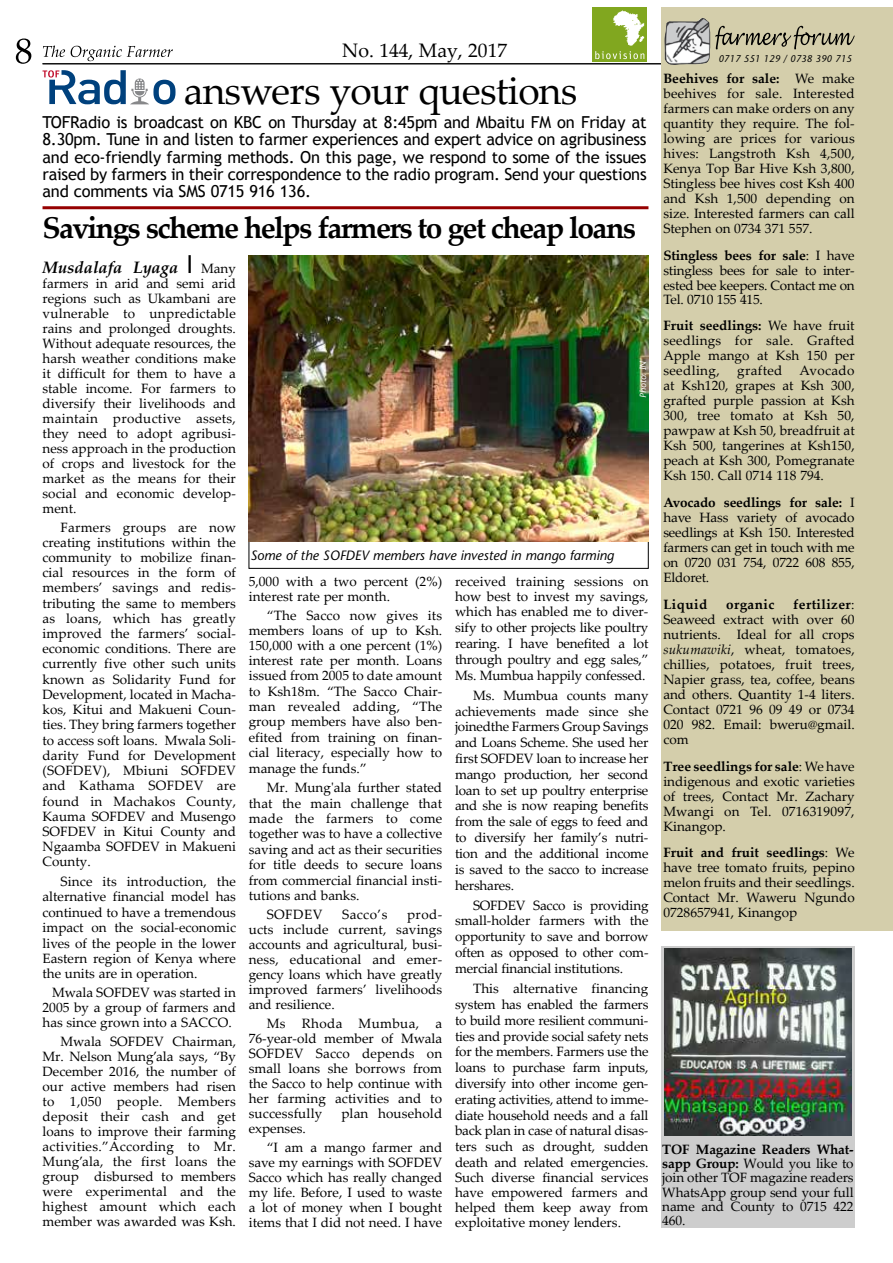
<style>
.page{position:relative;width:893px;height:1263px;background:#fff}
.page>*{position:absolute;margin:0;border:0;box-sizing:border-box;transform-origin:0 0}
.t1{font:39px "Palatino Linotype";letter-spacing:-.02em;color:#000}
.t2{font:700 30px "Palatino Linotype";letter-spacing:-.055em;color:#000}
.t3{font:19.5px "Palatino Linotype";color:#000}
.t4{font:16.5px/17.2px "Trebuchet MS";letter-spacing:-.015em;color:#000;text-align:justify}
.t5{font:italic 700 16.5px "Palatino Linotype";color:#000}
.t6{font:13.5px/15px "Palatino Linotype";color:#000;text-align:justify}
.t7{font:italic 500 13.5px "Ruim Stone Sans";color:#000}
.t8{font:700 13.5px "Palatino Linotype";letter-spacing:.03em;color:#000}
.t9{font:italic 500 9.75px "Ruim Stone Sans";color:#000}
.t10{font:italic 500 9px "Ruim Stone Sans";color:#fff}
.s1{font-weight:700}
.s2{font-style:italic}
</style>
<div class="page">
<hr style="left:43px;top:64px;width:812px;height:1px;background:#000">
<img style="left:249px;top:256px;width:399px;height:285px">
<svg style="left:16px;top:39px;width:15px;height:25px"></svg>
<svg style="left:43px;top:45px;width:130px;height:16px"></svg>
<hr style="left:43px;top:63px;width:850px;height:1px;background:#000">
<div style="left:593px;top:7px;width:54px;height:54px;background:#81a71f"></div>
<svg style="left:595px;top:51px;width:49px;height:8px"></svg>
<img style="left:613px;top:10px;width:32px;height:36px">
<svg style="left:43px;top:70px;width:133px;height:34px"></svg>
<hr style="left:188px;top:255px;width:3px;height:18px;background:#000">
<div style="left:661px;top:946px;width:194px;height:282px;background:#cdcdcd"></div>
<img style="left:664px;top:948px;width:188px;height:188px">
<div style="left:661px;top:7px;width:232px;height:923px;background:#d4ceab"></div>
<img style="left:664px;top:18px;width:46px;height:47px">
<svg style="left:715px;top:26px;width:140px;height:23px"></svg>
<hr style="left:43px;top:206px;width:605px;height:3px;background:#960000">
<h3 class="t3" style="left:342px;top:37px;width:166px">No. 144, May, 2017</h3>
<h1 class="t1" style="left:184px;top:63px;width:395px">answers your questions</h1>
<p class="t4" style="left:43px;top:114px;width:606px">TOFRadio is broadcast on KBC on Thursday at 8:45pm and Mbaitu FM on Friday at 8.30pm. Tune in and listen to farmer experiences and expert advice on agribusiness and eco-friendly farming methods. On this page, we respond to some of the issues raised by farmers in their correspondence to the radio program. Send your questions and comments via SMS 0715 916 136.</p>
<h2 class="t2" style="left:43px;top:206px;width:595px">Savings scheme helps farmers to get cheap loans</h2>
<p class="t5" style="left:43px;top:256px;width:137px">Musdalafa Lyaga</p>
<p class="t6" style="left:43px;top:260px;width:195px;text-indent:159px">Many farmers in arid and semi arid regions such as Ukambani are vulnerable to unpredictable rains and prolonged droughts.<br>Without adequate resources, the harsh weather conditions make it difficult for them to have a stable income. For farmers to diversify their livelihoods and maintain productive assets, they need to adopt agribusi&shy;ness approach in the production of crops and livestock for the market as the means for their social and economic develop&shy;ment.</p>
<p class="t6" style="left:43px;top:520px;width:195px;text-indent:18px">Farmers groups are now creating institutions within the community to mobilize finan&shy;cial resources in the form of members’ savings and redis&shy;tributing the same to members as loans, which has greatly improved the farmers’ social&shy;economic conditions. There are currently five other such units known as Solidarity Fund for Development, located in Macha&shy;kos, Kitui and Makueni Coun&shy;ties. They bring farmers together to access soft loans. Mwala Soli&shy;darity Fund for Development (SOFDEV), Mbiuni SOFDEV and Kathama SOFDEV are found in Machakos County, Kauma SOFDEV and Musengo SOFDEV in Kitui County and Ngaamba SOFDEV in Makueni County.</p>
<p class="t6" style="left:43px;top:873px;width:195px;text-indent:18px">Since its introduction, the alternative financial model has continued to have a tremendous impact on the social-economic lives of the people in the lower Eastern region of Kenya where the units are in operation.</p>
<p class="t6" style="left:43px;top:984px;width:195px;text-indent:10px">Mwala SOFDEV was started in 2005 by a group of farmers and has since grown into a SACCO.</p>
<p class="t6" style="left:43px;top:1034px;width:195px;text-indent:18px">Mwala SOFDEV Chairman, Mr. Nelson Mung’ala says, “By December 2016, the number of our active members had risen to 1,050 people. Members deposit their cash and get loans to improve their farming activities.”According to Mr.<br>Mung’ala, the first loans the group disbursed to members were experimental and the highest amount which each member was awarded was Ksh.</p>
<p class="t10" style="left:637px;top:398px;width:38px;rotate:-90deg">Photo: IN</p>
<p class="t7" style="left:250px;top:547px;width:365px">Some of the SOFDEV members have invested in mango farming</p>
<p class="t6" style="left:455px;top:573px;width:195px;line-height:15.6px">received training sessions on how best to invest my savings, which has enabled me to diver&shy;sify to other projects like poultry rearing. I have benefited a lot through poultry and egg sales,” Ms. Mumbua happily confessed.</p>
<p class="t6" style="left:455px;top:687px;width:195px;line-height:15.8px;text-indent:18px">Ms. Mumbua counts many achievements made since she joinedthe Farmers Group Savings and Loans Scheme. She used her first SOFDEV loan to increase her mango production, her second loan to set up poultry enterprise and she is now reaping benefits from the sale of eggs to feed and to diversify her family’s nutri&shy;tion and the additional income is saved to the sacco to increase hershares.</p>
<p class="t6" style="left:455px;top:897px;width:195px;line-height:15.8px;text-indent:18px">SOFDEV Sacco is providing small-holder farmers with the opportunity to save and borrow often as opposed to other com&shy;mercial financial institutions.</p>
<p class="t6" style="left:455px;top:980px;width:195px;line-height:15.6px;text-indent:18px">This alternative financing system has enabled the farmers to build more resilient communi&shy;ties and provide social safety nets for the members. Farmers use the loans to purchase farm inputs, diversify into other income gen&shy;erating activities, attend to imme&shy;diate household needs and a fall back plan in case of natural disas&shy;ters such as drought, sudden death and related emergencies.<br>Such diverse financial services have empowered farmers and helped them keep away from exploitative money lenders.</p>
<p class="t6" style="left:249px;top:573px;width:195px">5,000 with a two percent (2%) interest rate per month.</p>
<p class="t6" style="left:249px;top:608px;width:195px;text-indent:18px">“The Sacco now gives its members loans of up to Ksh.<br>150,000 with a one percent (1%) interest rate per month. Loans issued from 2005 to date amount to Ksh18m. “The Sacco Chair&shy;man revealed adding, “The group members have also ben&shy;efited from training on finan&shy;cial literacy, especially how to manage the funds.”</p>
<p class="t6" style="left:249px;top:779px;width:195px;text-indent:18px">Mr. Mung'ala further stated that the main challenge that made the farmers to come together was to have a collective saving and act as their securities for title deeds to secure loans from commercial financial insti&shy;tutions and banks.</p>
<p class="t6" style="left:267px;top:906px;width:57px">SOFDEV</p>
<p class="t6" style="left:342px;top:906px;width:47px">Sacco’s</p>
<p class="t6" style="left:249px;top:906px;width:195px;text-indent:158px">prod&shy;ucts include current, savings accounts and agricultural, busi&shy;ness, educational and emer&shy;gency loans which have greatly improved farmers’ livelihoods and resilience.</p>
<p class="t6" style="left:249px;top:1015px;width:195px;text-indent:18px">Ms Rhoda Mumbua, a 76-year-old member of Mwala SOFDEV Sacco depends on small loans she borrows from the Sacco to help continue with her farming activities and to successfully</p>
<p class="t6" style="left:341px;top:1105px;width:102px">plan household</p>
<p class="t6" style="left:267px;top:1118px;width:177px;line-height:19.2px;text-indent:-18px">expenses.<br>“I am a mango farmer and</p>
<p class="t6" style="left:249px;top:1155px;width:195px">save my earnings with SOFDEV Sacco which has really changed my life. Before, I used to waste a lot of money when I bought items that I did not need. I have</p>
<p class="t9" style="left:718px;top:53px;width:135px">0717 551 129 / 0738 390 715</p>
<p class="t6" style="left:663px;top:70px;width:193px"><span class="s1">Beehives for sale:</span> We make beehives for sale. Interested farmers can make orders on any quantity they require. The fol&shy;lowing are prices for various hives: Langstroth Ksh 4,500, Kenya Top Bar Hive Ksh 3,800, Stingless bee hives cost Ksh 400 and Ksh 1,500 depending on size. Interested farmers can call Stephen on 0734 371 557.</p>
<p class="t6" style="left:663px;top:247px;width:193px"><span class="s1">Stingless bees for sale</span>: I have stingless bees for sale to inter&shy;ested bee keepers. Contact me on Tel. 0710 155 415.</p>
<p class="t6" style="left:663px;top:318px;width:193px"><span class="s1">Fruit seedlings:</span> We have fruit seedlings for sale. Grafted Apple mango at Ksh 150 per seedling,</p>
<p class="t6" style="left:663px;top:363px;width:193px;text-indent:74px">grafted Avocado at Ksh120, grapes at Ksh 300, grafted purple passion at Ksh 300, tree tomato at Ksh 50, pawpaw at Ksh 50, breadfruit at Ksh 500, tangerines at Ksh150, peach at Ksh 300, Pomegranate Ksh 150. Call 0714 118 794.</p>
<p class="t6" style="left:663px;top:494px;width:193px"><span class="s1">Avocado seedlings for sale:</span> I have Hass variety of avocado seedlings at Ksh 150. Interested farmers can get in touch with me on 0720 031 754, 0722 608 855, Eldoret.</p>
<p class="t8" style="left:663px;top:595px;width:45px">Liquid</p>
<p class="t8" style="left:726px;top:595px;width:50px">organic</p>
<p class="t6" style="left:663px;top:596px;width:193px;text-indent:130px"><span class="s1">fertilizer</span>:<br>Seaweed extract with over 60 nutrients. Ideal for all crops <span class="s2">sukumawiki</span>, wheat, tomatoes, chillies, potatoes, fruit trees, Napier grass, tea, coffee, beans and others. Quantity 1-4 liters.<br>Contact 0721 96 09 49 or 0734<br>020 982. Email: bweru@gmail. com</p>
<p class="t6" style="left:663px;top:758px;width:193px"><span class="s1">Tree seedlings for sale</span>: We have indigenous and exotic varieties of trees, Contact Mr. Zachary Mwangi on Tel. 0716319097, Kinangop.</p>
<p class="t6" style="left:663px;top:845px;width:193px"><span class="s1">Fruit and fruit seedlings</span>: We have tree tomato fruits, pepino melon fruits and their seedlings.<br>Contact Mr. Waweru Ngundo 0728657941, Kinangop</p>
<p class="t6" style="left:662px;top:1141px;width:193px;line-height:14.2px"><span class="s1">TOF Magazine Readers What&shy;sapp Group:</span> Would you like to join other TOF magazine readers WhatsApp group send your full name and County to 0715 422<br>460.</p>
</div>
